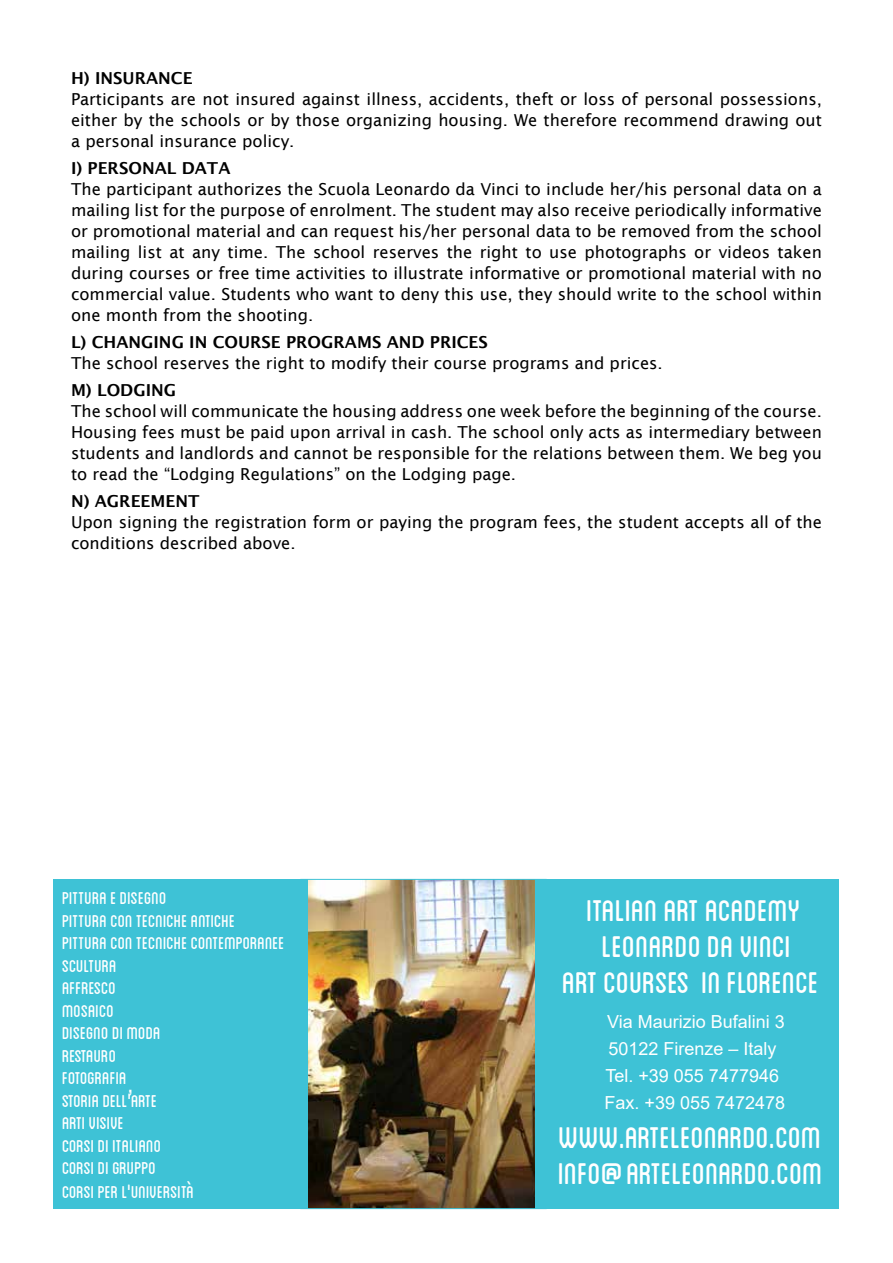
<style>
.page{position:relative;width:893px;height:1263px;background:#fff}
.page>*{position:absolute;margin:0;border:0;box-sizing:border-box;transform-origin:0 0}
.t1{font:42px/36px "Blanch Caps";color:#fff;text-align:center}
.t2{font:24px/22.6px "Blanch Caps";color:#fff}
.t3{font:18px/27px "Arial";color:#fff}
.t4{font:16.5px/21px "Lucida Sans";color:#000;text-align:justify}
.t5{font:600 16.5px "Lucida Sans";color:#000}
</style>
<div class="page">
<img style="left:308px;top:881px;width:228px;height:326px">
<div style="left:54px;top:879px;width:254px;height:330px;background:#3ec2d6"></div>
<div style="left:536px;top:879px;width:303px;height:330px;background:#3ec2d6"></div>
<p class="t5" style="left:71px;top:68px;width:123px">H) INSURANCE</p>
<p class="t4" style="left:71px;top:88px;width:752px">Participants are not insured against illness, accidents, theft or loss of personal possessions, either by the schools or by those organizing housing. We therefore recommend drawing out a personal insurance policy.</p>
<p class="t5" style="left:71px;top:158px;width:161px">I) PERSONAL DATA</p>
<p class="t4" style="left:71px;top:178px;width:752px">The participant authorizes the Scuola Leonardo da Vinci to include her/his personal data on a mailing list for the purpose of enrolment. The student may also receive periodically informative or promotional material and can request his/her personal data to be removed from the school mailing list at any time. The school reserves the right to use photographs or videos taken during courses or free time activities to illustrate informative or promotional material with no commercial value. Students who want to deny this use, they should write to the school within one month from the shooting.</p>
<p class="t5" style="left:71px;top:332px;width:418px">L) CHANGING IN COURSE PROGRAMS AND PRICES</p>
<p class="t4" style="left:71px;top:352px;width:593px">The school reserves the right to modify their course programs and prices.</p>
<p class="t5" style="left:71px;top:380px;width:107px">M) LODGING</p>
<p class="t4" style="left:71px;top:400px;width:752px">The school will communicate the housing address one week before the beginning of the course.<br>Housing fees must be paid upon arrival in cash. The school only acts as intermediary between students and landlords and cannot be responsible for the relations between them. We beg you to read the “Lodging Regulations” on the Lodging page.</p>
<p class="t5" style="left:71px;top:491px;width:130px">N) AGREEMENT</p>
<p class="t4" style="left:71px;top:511px;width:752px">Upon signing the registration form or paying the program fees, the student accepts all of the conditions described above.</p>
<h2 class="t2" style="left:62px;top:886px;width:224px">Pittura e disegno<br>Pittura con tecniche antiche<br>Pittura con tecniche contemporanee<br>Scultura<br>Affresco<br>Mosaico<br>Disegno di moda<br>Restauro<br>Fotografia<br>Storia dell’'arte<br>Arti Visive<br>CORSI DI ITALIANO<br>Corsi di gruppo<br>CORSI PER L'UNIVERSITà</h2>
<h1 class="t1" style="left:562px;top:891px;width:258px">italian ART ACADEMY<br>LEONARDO DA VINCI<br>Art courses in Florence</h1>
<p class="t3" style="left:605px;top:1008px;width:182px">Via Maurizio Bufalini 3<br>50122 Firenze – Italy<br>Tel. +39 055 7477946<br>Fax. +39 055 7472478</p>
<h1 class="t1" style="left:558px;top:1118px;width:266px;text-align:left">www.arteleonardo.com info@arteleonardo.com</h1>
</div>
